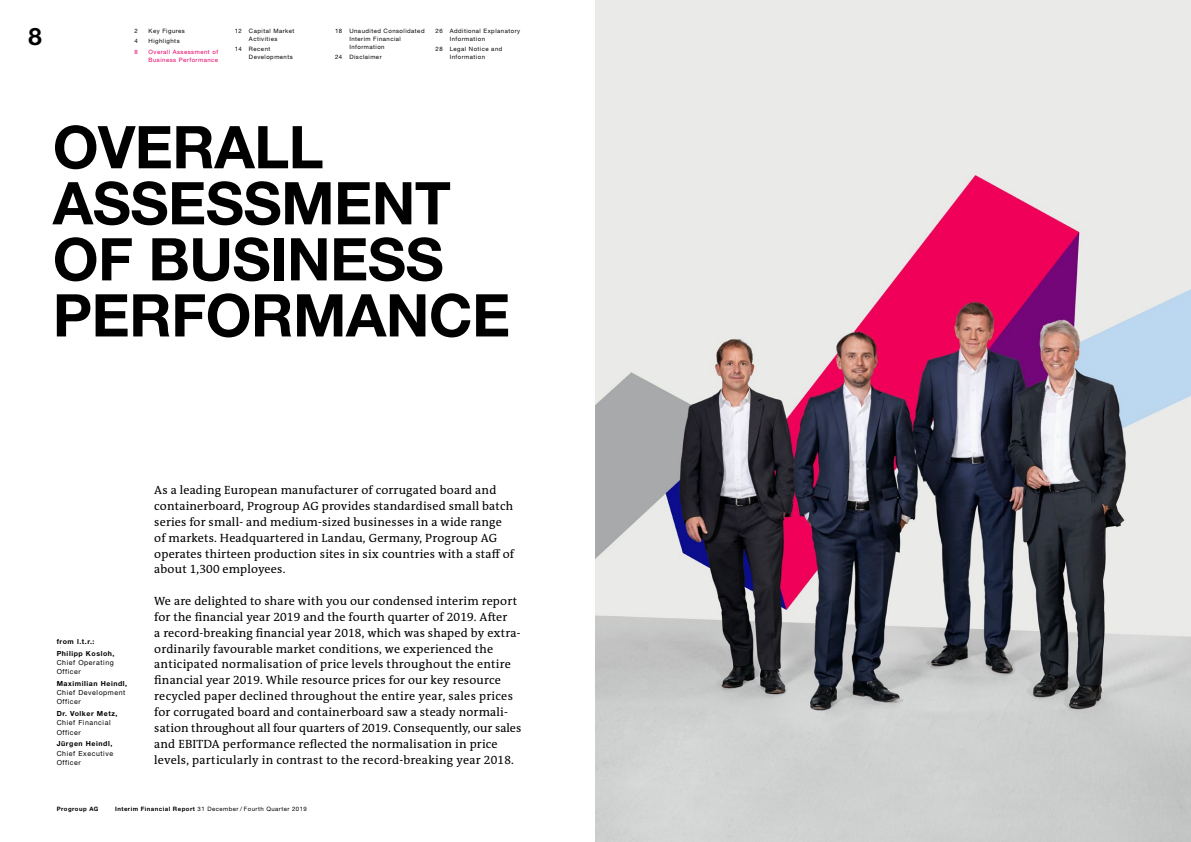
<style>
.page{position:relative;width:1191px;height:842px;background:#fff}
.page>*{position:absolute;margin:0;border:0;box-sizing:border-box;transform-origin:0 0}
.t1{font:700 59px/56px "Helvetica Neue LT Pro";letter-spacing:-.01em;color:#000}
.t2{font:700 24px "Helvetica Neue LT Pro";color:#000}
.t3{font:12px/15.8px "The Antiqua B W5 Plain";letter-spacing:.015em;color:#000}
.t4{font:7px/9.1px "Helvetica Neue LT Pro";letter-spacing:.08em;color:#000}
.t5{font:700 7px/11.9px "Helvetica Neue LT Pro";letter-spacing:.08em;color:#000}
.t6{font:6px/8px "Helvetica Neue LT Pro";letter-spacing:.08em;color:#000}
.t7{font:6px/8px "Helvetica Neue LT Pro";letter-spacing:.08em;color:#e50068}
.t8{font:700 6px "Helvetica Neue LT Pro";letter-spacing:.08em;color:#000}
.s1{font-weight:700}
</style>
<div class="page">
<img style="left:595px;top:0;width:596px;height:842px">
<h2 class="t2" style="left:28px;top:22px;width:15px">8</h2>
<p class="t6" style="left:134px;top:26px;width:5px">2</p>
<p class="t6" style="left:149px;top:26px;width:38px">Key Figures</p>
<p class="t6" style="left:134px;top:37px;width:5px">4</p>
<p class="t6" style="left:149px;top:37px;width:33px">Highlights</p>
<p class="t7" style="left:134px;top:48px;width:5px">8</p>
<p class="t7" style="left:149px;top:48px;width:71px">Overall Assessment of<br>Business Performance</p>
<p class="t6" style="left:235px;top:26px;width:61px;text-align:center">12 Capital Market<br>Activities</p>
<p class="t6" style="left:249px;top:45px;width:45px;text-indent:-14px">14 Recent<br>Developments</p>
<p class="t6" style="left:349px;top:26px;width:77px;text-indent:-14px">18 Unaudited Consolidated<br>Interim Financial<br>Information</p>
<p class="t6" style="left:335px;top:53px;width:48px">24 Disclaimer</p>
<p class="t6" style="left:450px;top:26px;width:72px;text-indent:-14px">26 Additional Explanatory<br>Information</p>
<p class="t6" style="left:435px;top:45px;width:68px;text-align:center">28 Legal Notice and<br>Information</p>
<h1 class="t1" style="left:53px;top:118px;width:459px">OVERALL<br>ASSESSMENT<br>OF BUSINESS<br>PERFORMANCE</h1>
<p class="t5" style="left:57px;top:635px;width:59px">from l.t.r.:<br>Philipp Kosloh,</p>
<p class="t4" style="left:57px;top:658px;width:59px">Chief Operating<br>Officer</p>
<p class="t5" style="left:57px;top:677px;width:72px">Maximilian Heindl,</p>
<p class="t4" style="left:57px;top:688px;width:70px">Chief Development<br>Officer</p>
<p class="t5" style="left:57px;top:708px;width:62px">Dr. Volker Metz,</p>
<p class="t4" style="left:57px;top:718px;width:55px">Chief Financial<br>Officer</p>
<p class="t5" style="left:57px;top:738px;width:57px">Jürgen Heindl,</p>
<p class="t4" style="left:57px;top:748px;width:58px">Chief Executive<br>Officer</p>
<p class="t3" style="left:154px;top:482px;width:361px">As a leading European manufacturer of corrugated board and containerboard, Progroup AG provides standardised small batch series for small- and medium-sized businesses in a wide range of markets. Headquartered in Landau, Germany, Progroup AG operates thirteen production sites in six countries with a staff of about 1,300 employees.</p>
<p class="t3" style="left:154px;top:593px;width:369px">We are delighted to share with you our condensed interim report for the financial year 2019 and the fourth quarter of 2019. After<br>a record-breaking financial year 2018, which was shaped by extra&shy;ordinarily favourable market conditions, we experienced the anticipated normalisation of price levels throughout the entire financial year 2019. While resource prices for our key resource recycled paper declined throughout the entire year, sales prices for corrugated board and containerboard saw a steady normali&shy;sation throughout all four quarters of 2019. Consequently, our sales and EBITDA performance reflected the normalisation in price levels, particularly in contrast to the record-breaking year 2018.</p>
<p class="t8" style="left:57px;top:805px;width:43px">Progroup AG</p>
<p class="t6" style="left:115px;top:804px;width:193px"><span class="s1">Interim Financial Report</span> 31 December / Fourth Quarter 2019</p>
</div>
